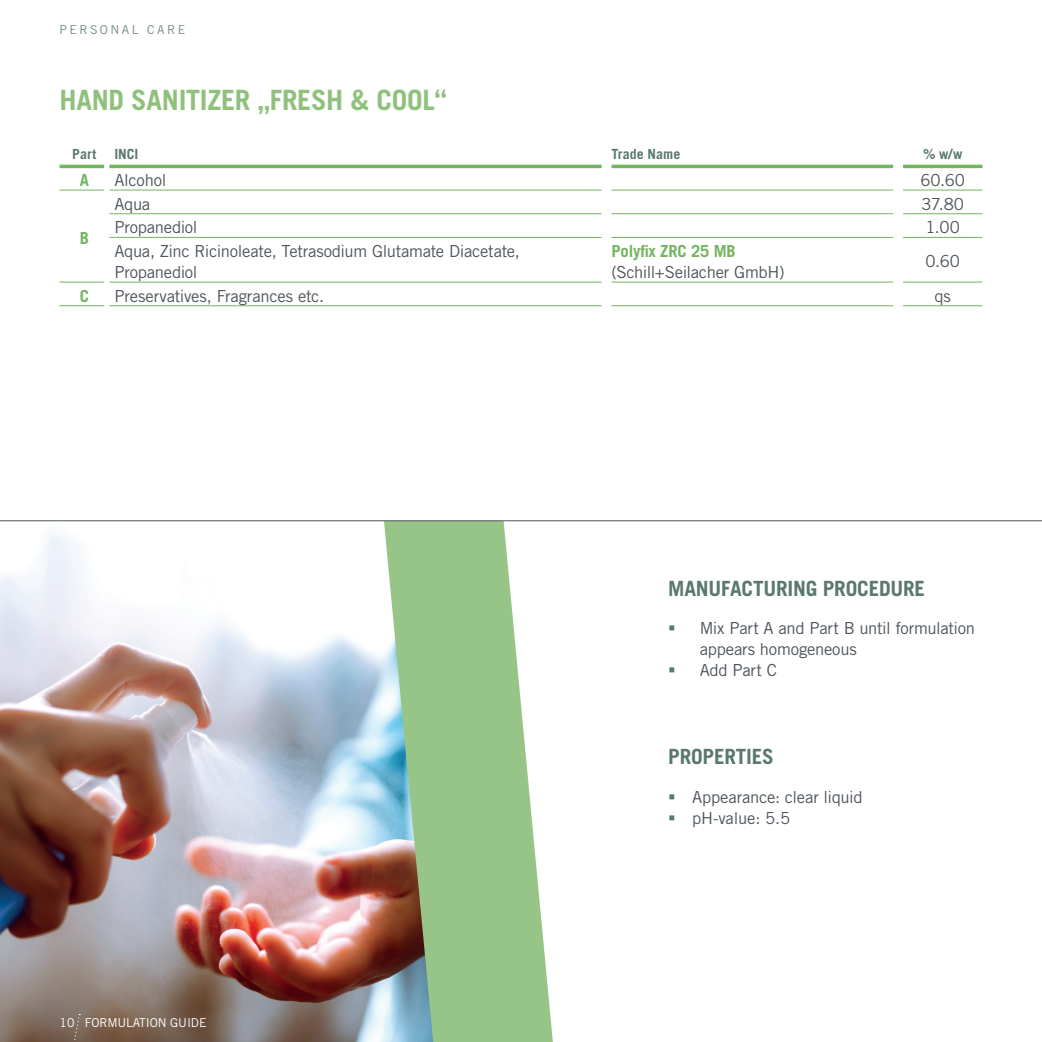
<style>
.page{position:relative;width:1042px;height:1042px;background:#fff}
.page>*{position:absolute;margin:0;border:0;box-sizing:border-box;transform-origin:0 0}
.t1{font:700 28px "Trade Gothic LT Pro";letter-spacing:-.01em;color:#8fc17c}
.t2{font:700 21px "Trade Gothic LT Pro";letter-spacing:-.01em;color:#5a7870}
.t3{font:16.62px/21px "Trade Gothic LT Pro";letter-spacing:-.015em;color:#4d545a}
.t4{font:700 16.62px "Trade Gothic LT Pro";letter-spacing:-.01em;color:#73b55f}
.t5{font:700 14px "Trade Gothic LT Pro";letter-spacing:.005em;color:#5a7870}
.t6{font:12.25px "Trade Gothic LT Pro";letter-spacing:-.01em;color:#fff}
.t7{font:12.25px "Trade Gothic LT Pro";letter-spacing:.2em;color:#758c85}
</style>
<div class="page">
<img style="left:0;top:521px;width:382px;height:521px">
<svg style="left:382px;top:521px;width:116px;height:521px;background:#94ba8d"></svg>
<svg style="left:498px;top:521px;width:185px;height:521px"></svg>
<hr style="left:109px;top:190px;width:492px;height:1px;background:#73b55f">
<hr style="left:611px;top:190px;width:282px;height:1px;background:#73b55f">
<hr style="left:903px;top:190px;width:79px;height:1px;background:#73b55f">
<hr style="left:109px;top:213px;width:492px;height:1px;background:#73b55f">
<hr style="left:611px;top:213px;width:282px;height:1px;background:#73b55f">
<hr style="left:903px;top:213px;width:79px;height:1px;background:#73b55f">
<hr style="left:109px;top:237px;width:492px;height:1px;background:#73b55f">
<hr style="left:611px;top:237px;width:282px;height:1px;background:#73b55f">
<hr style="left:903px;top:237px;width:79px;height:1px;background:#73b55f">
<hr style="left:109px;top:282px;width:492px;height:1px;background:#73b55f">
<hr style="left:611px;top:282px;width:282px;height:1px;background:#73b55f">
<hr style="left:903px;top:282px;width:79px;height:1px;background:#73b55f">
<hr style="left:60px;top:305px;width:44px;height:1px;background:#73b55f">
<hr style="left:109px;top:305px;width:492px;height:1px;background:#73b55f">
<hr style="left:611px;top:305px;width:282px;height:1px;background:#73b55f">
<hr style="left:903px;top:305px;width:79px;height:1px;background:#73b55f">
<hr style="left:60px;top:165px;width:44px;height:3px;background:#73b55f">
<hr style="left:109px;top:165px;width:492px;height:3px;background:#73b55f">
<hr style="left:611px;top:165px;width:282px;height:3px;background:#73b55f">
<hr style="left:903px;top:165px;width:79px;height:3px;background:#73b55f">
<hr style="left:60px;top:190px;width:44px;height:1px;background:#73b55f">
<hr style="left:60px;top:282px;width:44px;height:1px;background:#73b55f">
<svg style="left:72px;top:1014px;width:8px;height:28px"></svg>
<hr style="left:0;top:520px;width:1042px;height:1px;background:#4d545a">
<svg style="left:669px;top:626px;width:5px;height:4px"></svg>
<svg style="left:669px;top:668px;width:5px;height:4px"></svg>
<svg style="left:669px;top:794px;width:5px;height:5px"></svg>
<svg style="left:669px;top:815px;width:5px;height:5px"></svg>
<p class="t7" style="left:60px;top:22px;width:127px">PERSONAL CARE</p>
<h1 class="t1" style="left:60px;top:82px;width:389px">HAND SANITIZER „FRESH &amp; COOL“</h1>
<p class="t5" style="left:72px;top:145px;width:26px">Part</p>
<p class="t5" style="left:114px;top:145px;width:26px">INCI</p>
<p class="t5" style="left:611px;top:145px;width:70px">Trade Name</p>
<p class="t5" style="left:923px;top:145px;width:41px">% w/w</p>
<p class="t4" style="left:80px;top:170px;width:11px">A</p>
<p class="t3" style="left:114px;top:169px;width:53px">Alcohol</p>
<p class="t3" style="left:920px;top:169px;width:46px">60.60</p>
<p class="t4" style="left:80px;top:227px;width:11px">B</p>
<p class="t3" style="left:114px;top:193px;width:37px">Aqua</p>
<p class="t3" style="left:921px;top:193px;width:44px">37.80</p>
<p class="t3" style="left:114px;top:217px;width:85px">Propanediol</p>
<p class="t3" style="left:925px;top:217px;width:36px">1.00</p>
<p class="t3" style="left:114px;top:240px;width:407px">Aqua, Zinc Ricinoleate, Tetrasodium Glutamate Diacetate,<br>Propanediol</p>
<p class="t4" style="left:611px;top:241px;width:126px">Polyfix ZRC 25 MB</p>
<p class="t3" style="left:925px;top:251px;width:36px">0.60</p>
<p class="t3" style="left:611px;top:261px;width:174px">(Schill+Seilacher GmbH)</p>
<p class="t4" style="left:80px;top:285px;width:11px">C</p>
<p class="t3" style="left:114px;top:285px;width:211px">Preservatives, Fragrances etc.</p>
<p class="t3" style="left:934px;top:285px;width:18px">qs</p>
<p class="t2" style="left:668px;top:575px;width:258px">MANUFACTURING PROCEDURE</p>
<p class="t3" style="left:700px;top:617px;width:277px">Mix Part A and Part B until formulation appears homogeneous<br>Add Part C</p>
<p class="t6" style="left:60px;top:1015px;width:148px">10 FORMULATION GUIDE</p>
<p class="t2" style="left:668px;top:744px;width:107px">PROPERTIES</p>
<p class="t3" style="left:692px;top:786px;width:172px">Appearance: clear liquid pH-value: 5.5</p>
</div>
